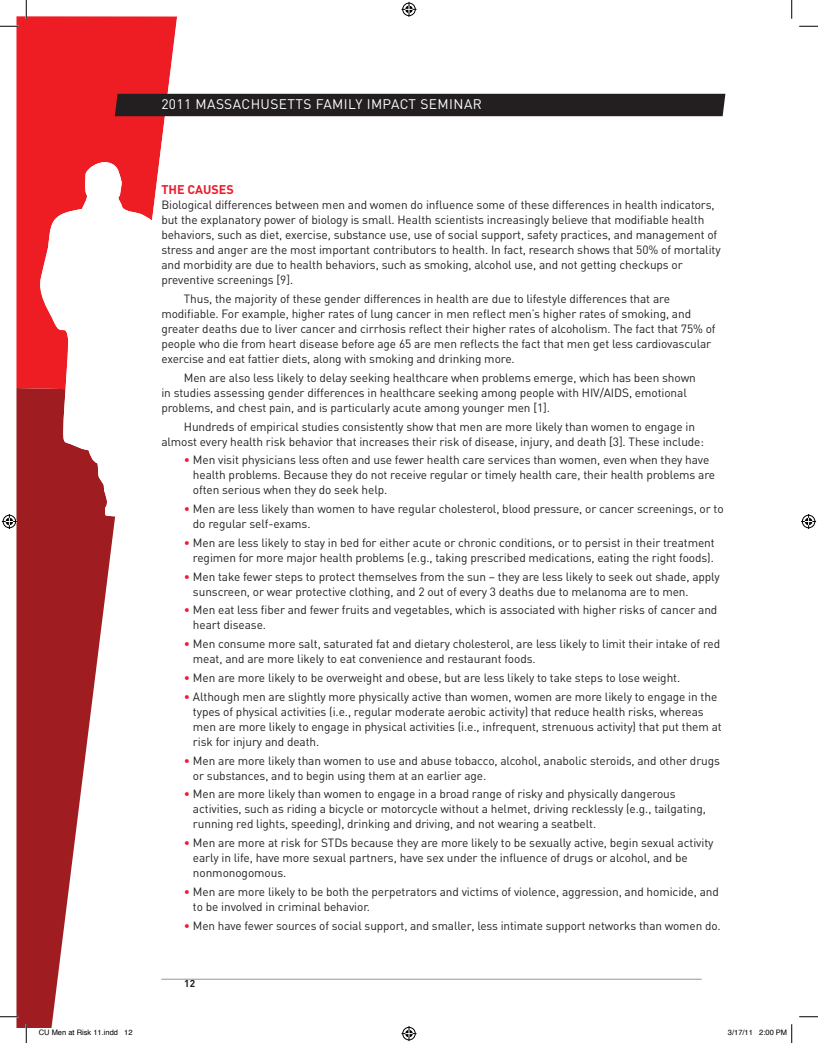
<style>
.page{position:relative;width:818px;height:1043px;background:#fff}
.page>*{position:absolute;margin:0;border:0;box-sizing:border-box;transform-origin:0 0}
.t1{font:13.75px "DIN";letter-spacing:.03em;color:#fff}
.Sub-RedCaps{font:700 12.5px "DIN";color:#ee1b2c}
.Text-Indent{font:11.88px/15px "DIN";letter-spacing:-.01em;color:#231f20}
.Text{font:11.88px/15px "DIN";letter-spacing:-.01em;color:#231f20}
.t2{font:700 10px "DIN";color:#231f20}
.t3{font:7.5px "Helvetica";color:#000}
.s1{color:#ee1b2c}
</style>
<div class="page">
<svg style="left:16px;top:389px;width:100px;height:639px;fill:#9f1d20"></svg>
<svg style="left:16px;top:16px;width:161px;height:373px;fill:#ee1d23"></svg>
<svg style="left:37px;top:158px;width:115px;height:358px"></svg>
<div style="left:115px;top:94px;width:610px;height:22px;background:#231f20"></div>
<hr style="left:161px;top:978px;width:540px;height:1px;background:#939598">
<svg style="left:0;top:25px;width:19px;height:2px"></svg>
<svg style="left:799px;top:25px;width:19px;height:2px"></svg>
<svg style="left:0;top:1015px;width:19px;height:2px"></svg>
<svg style="left:799px;top:1016px;width:19px;height:1px"></svg>
<svg style="left:25px;top:0;width:2px;height:19px"></svg>
<svg style="left:25px;top:1024px;width:2px;height:18px"></svg>
<svg style="left:791px;top:0;width:1px;height:19px"></svg>
<svg style="left:401px;top:2px;width:15px;height:15px"></svg>
<svg style="left:401px;top:1026px;width:15px;height:15px"></svg>
<svg style="left:2px;top:514px;width:15px;height:15px"></svg>
<svg style="left:801px;top:514px;width:15px;height:15px"></svg>
<svg style="left:39px;top:1027px;width:77px;height:1px"></svg>
<svg style="left:791px;top:1024px;width:1px;height:18px"></svg>
<p class="t1" style="left:161px;top:96px;width:322px">2011 MASSACHUSETTS FAMILY IMPACT SEMINAR</p>
<p class="Sub-RedCaps" style="left:161px;top:181px;width:74px">THE CAUSES</p>
<p class="Text" style="left:161px;top:197px;width:561px">Biological differences between men and women do influence some of these differences in health indicators, but the explanatory power of biology is small. Health scientists increasingly believe that modifiable health behaviors, such as diet, exercise, substance use, use of social support, safety practices, and management of stress and anger are the most important contributors to health. In fact, research shows that 50% of mortality and morbidity are due to health behaviors, such as smoking, alcohol use, and not getting checkups or preventive screenings [9].</p>
<p class="Text-Indent" style="left:161px;top:291px;width:556px;text-indent:22px">Thus, the majority of these gender differences in health are due to lifestyle differences that are modifiable. For example, higher rates of lung cancer in men reflect men’s higher rates of smoking, and greater deaths due to liver cancer and cirrhosis reflect their higher rates of alcoholism. The fact that 75% of people who die from heart disease before age 65 are men reflects the fact that men get less cardiovascular exercise and eat fattier diets, along with smoking and drinking more.</p>
<p class="Text-Indent" style="left:161px;top:370px;width:536px;text-indent:22px">Men are also less likely to delay seeking healthcare when problems emerge, which has been shown in studies assessing gender differences in healthcare seeking among people with HIV/AIDS, emotional problems, and chest pain, and is particularly acute among younger men [1].</p>
<p class="Text-Indent" style="left:161px;top:418px;width:544px;text-indent:22px">Hundreds of empirical studies consistently show that men are more likely than women to engage in almost every health risk behavior that increases their risk of disease, injury, and death [3]. These include:</p>
<p class="Text-Indent" style="left:193px;top:452px;width:523px;text-indent:-9px"><span class="s1">•</span> Men visit physicians less often and use fewer health care services than women, even when they have health problems. Because they do not receive regular or timely health care, their health problems are often serious when they do seek help.</p>
<p class="Text-Indent" style="left:193px;top:501px;width:532px;text-indent:-9px"><span class="s1">•</span> Men are less likely than women to have regular cholesterol, blood pressure, or cancer screenings, or to do regular self-exams.</p>
<p class="Text-Indent" style="left:184px;top:535px;width:532px;text-align:right"><span class="s1">•</span> Men are less likely to stay in bed for either acute or chronic conditions, or to persist in their treatment regimen for more major health problems (e.g., taking prescribed medications, eating the right foods).</p>
<p class="Text-Indent" style="left:193px;top:568px;width:528px;text-indent:-9px"><span class="s1">•</span> Men take fewer steps to protect themselves from the sun – they are less likely to seek out shade, apply sunscreen, or wear protective clothing, and 2 out of every 3 deaths due to melanoma are to men.</p>
<p class="Text-Indent" style="left:193px;top:602px;width:526px;text-indent:-9px"><span class="s1">•</span> Men eat less fiber and fewer fruits and vegetables, which is associated with higher risks of cancer and heart disease.</p>
<p class="Text-Indent" style="left:193px;top:636px;width:529px;text-indent:-9px"><span class="s1">•</span> Men consume more salt, saturated fat and dietary cholesterol, are less likely to limit their intake of red meat, and are more likely to eat convenience and restaurant foods.</p>
<p class="Text-Indent" style="left:184px;top:670px;width:498px"><span class="s1">•</span> Men are more likely to be overweight and obese, but are less likely to take steps to lose weight.</p>
<p class="Text-Indent" style="left:193px;top:688px;width:530px;text-indent:-9px"><span class="s1">•</span> Although men are slightly more physically active than women, women are more likely to engage in the types of physical activities (i.e., regular moderate aerobic activity) that reduce health risks, whereas men are more likely to engage in physical activities (i.e., infrequent, strenuous activity) that put them at risk for injury and death.</p>
<p class="Text-Indent" style="left:193px;top:752px;width:528px;text-indent:-9px"><span class="s1">•</span> Men are more likely than women to use and abuse tobacco, alcohol, anabolic steroids, and other drugs or substances, and to begin using them at an earlier age.</p>
<p class="Text-Indent" style="left:193px;top:786px;width:514px;text-indent:-9px"><span class="s1">•</span> Men are more likely than women to engage in a broad range of risky and physically dangerous activities, such as riding a bicycle or motorcycle without a helmet, driving recklessly (e.g., tailgating, running red lights, speeding), drinking and driving, and not wearing a seatbelt.</p>
<p class="Text-Indent" style="left:193px;top:835px;width:522px;text-indent:-9px"><span class="s1">•</span> Men are more at risk for STDs because they are more likely to be sexually active, begin sexual activity early in life, have more sexual partners, have sex under the influence of drugs or alcohol, and be nonmonogomous.</p>
<p class="Text-Indent" style="left:193px;top:883px;width:527px;text-indent:-9px"><span class="s1">•</span> Men are more likely to be both the perpetrators and victims of violence, aggression, and homicide, and to be involved in criminal behavior.</p>
<p class="Text-Indent" style="left:184px;top:917px;width:538px"><span class="s1">•</span> Men have fewer sources of social support, and smaller, less intimate support networks than women do.</p>
<p class="t2" style="left:184px;top:976px;width:12px">12</p>
<p class="t3" style="left:39px;top:1027px;width:95px">CU Men at Risk 11.indd 12</p>
<p class="t3" style="left:728px;top:1027px;width:61px">3/17/11 2:00 PM</p>
</div>
